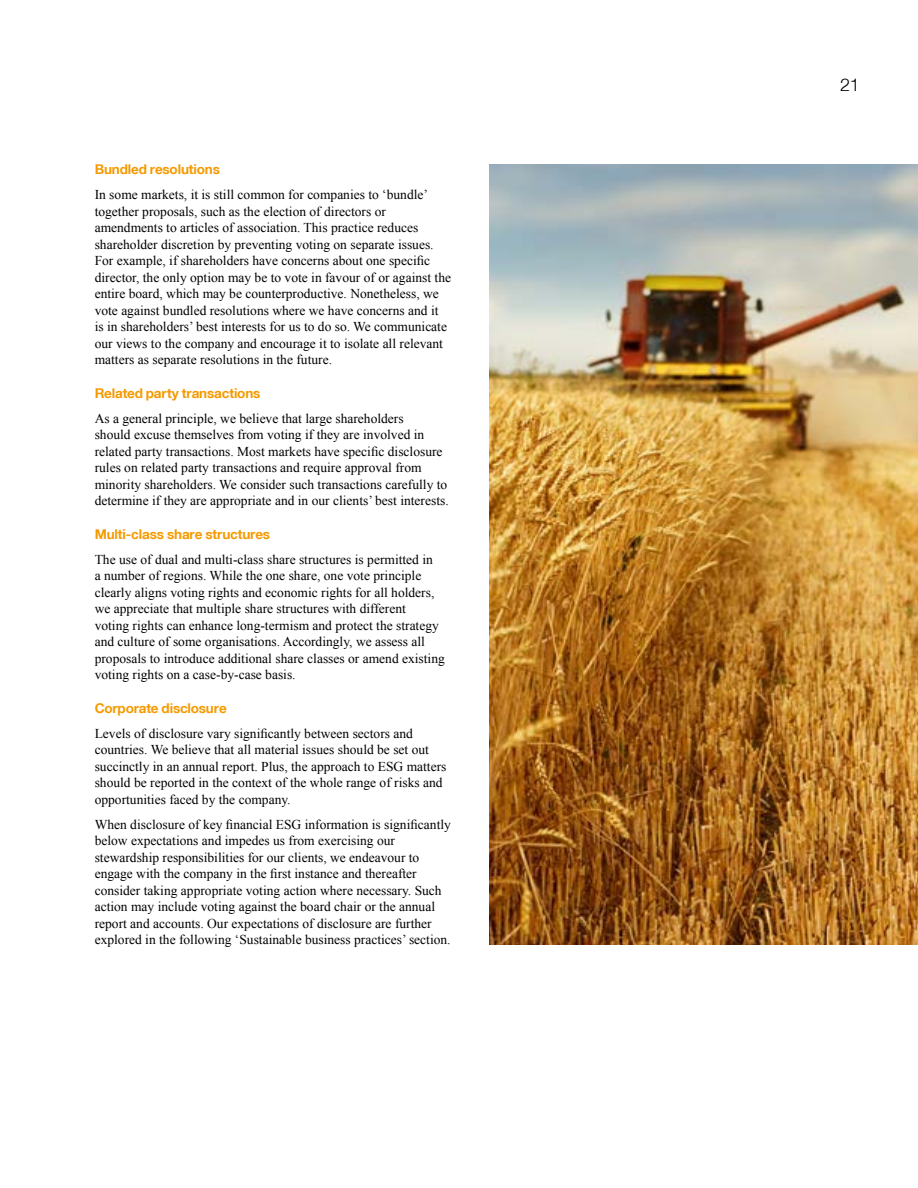
<style>
.page{position:relative;width:918px;height:1188px;background:#fff}
.page>*{position:absolute;margin:0;border:0;box-sizing:border-box;transform-origin:0 0}
.t1{font:300 18px "Helvetica Neue LT";color:#000}
.t2{font:13.5px/16.5px "Times New Roman";color:#000}
.t3{font:700 13.5px "Helvetica Neue LT";letter-spacing:-.01em;color:#f59a00}
</style>
<div class="page">
<img style="left:489px;top:165px;width:429px;height:780px">
<p class="t3" style="left:95px;top:161px;width:127px">Bundled resolutions</p>
<p class="t2" style="left:95px;top:186px;width:358px">In some markets, it is still common for companies to ‘bundle’ together proposals, such as the election of directors or amendments to articles of association. This practice reduces shareholder discretion by preventing voting on separate issues.<br>For example, if shareholders have concerns about one specific director, the only option may be to vote in favour of or against the entire board, which may be counterproductive. Nonetheless, we vote against bundled resolutions where we have concerns and it<br>is in shareholders’ best interests for us to do so. We communicate our views to the company and encourage it to isolate all relevant matters as separate resolutions in the future.</p>
<p class="t3" style="left:95px;top:385px;width:167px">Related party transactions</p>
<p class="t2" style="left:95px;top:410px;width:356px">As a general principle, we believe that large shareholders<br>should excuse themselves from voting if they are involved in related party transactions. Most markets have specific disclosure rules on related party transactions and require approval from minority shareholders. We consider such transactions carefully to determine if they are appropriate and in our clients’ best interests.</p>
<p class="t3" style="left:95px;top:526px;width:177px">Multi-class share structures</p>
<p class="t2" style="left:95px;top:551px;width:352px">The use of dual and multi-class share structures is permitted in<br>a number of regions. While the one share, one vote principle clearly aligns voting rights and economic rights for all holders, we appreciate that multiple share structures with different<br>voting rights can enhance long-termism and protect the strategy and culture of some organisations. Accordingly, we assess all proposals to introduce additional share classes or amend existing voting rights on a case-by-case basis.</p>
<p class="t3" style="left:95px;top:699px;width:134px">Corporate disclosure</p>
<p class="t2" style="left:95px;top:725px;width:353px">Levels of disclosure vary significantly between sectors and countries. We believe that all material issues should be set out succinctly in an annual report. Plus, the approach to ESG matters should be reported in the context of the whole range of risks and opportunities faced by the company.</p>
<p class="t2" style="left:95px;top:816px;width:358px">When disclosure of key financial ESG information is significantly below expectations and impedes us from exercising our stewardship responsibilities for our clients, we endeavour to engage with the company in the first instance and thereafter consider taking appropriate voting action where necessary. Such action may include voting against the board chair or the annual report and accounts. Our expectations of disclosure are further explored in the following ‘Sustainable business practices’ section.</p>
<h1 class="t1" style="left:840px;top:73px;width:21px">21</h1>
</div>
